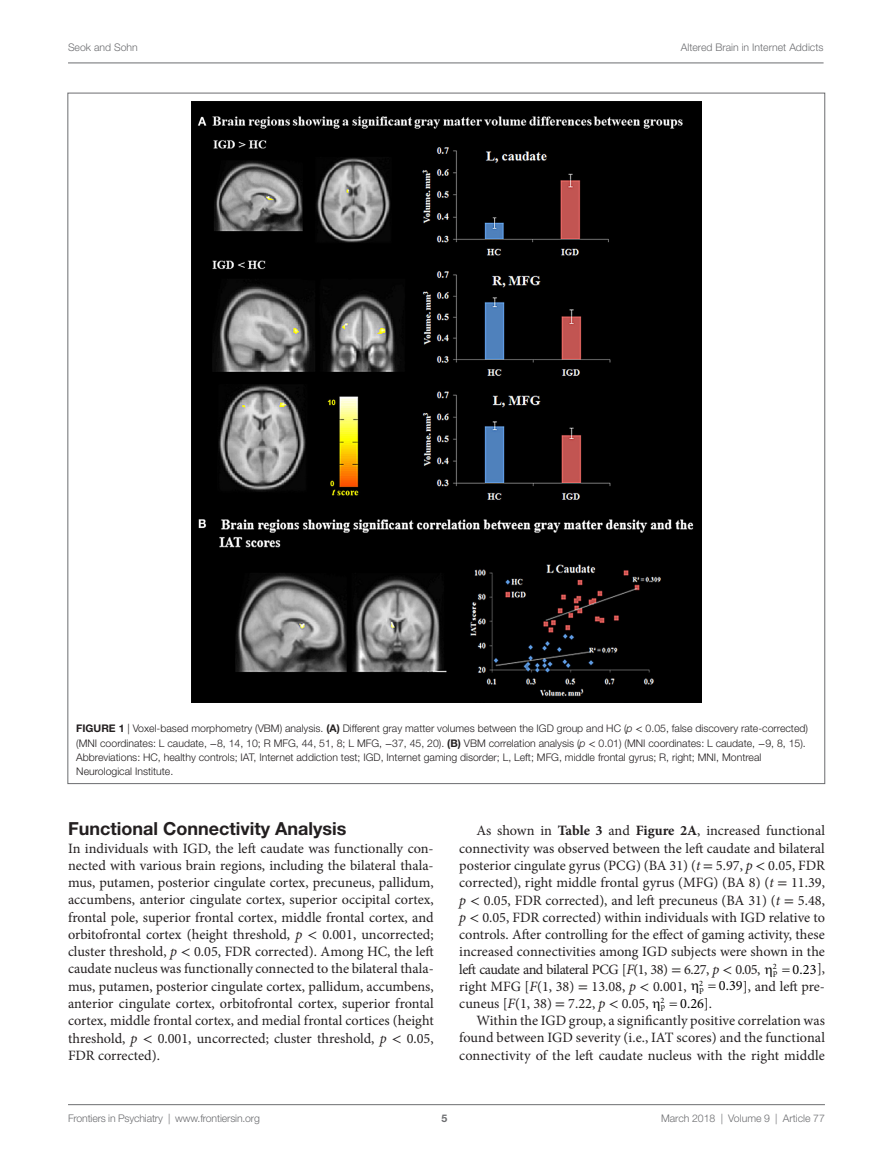
<style>
.page{position:relative;width:893px;height:1170px;background:#fff}
.page>*{position:absolute;margin:0;border:0;box-sizing:border-box;transform-origin:0 0}
.t1{font:700 18px "Helvetica Neue LT Std";color:#231f20}
.t2{font:14.25px/17.2px "Minion Pro";color:#231f20;text-align:justify}
.t3{font:14.25px "Minion Pro";color:#000}
.t4{font:300 10.5px/14.2px "Helvetica Neue LT Std";color:#231f20}
.t5{font:300 10.5px "Helvetica Neue LT Std";color:#6c6d70}
.t6{font:700 10.5px "Helvetica Neue LT Std";color:#6c6d70}
.s1{font-weight:700}
.s2{font-style:italic}
.s3{font-family:"STIX General";font-weight:400}
.s4{font-family:"STIX General"}
.s5{color:#231f20}
.s6{color:#000}
.s7{font-size:8.25px;color:#000}
</style>
<div class="page">
<img style="left:191px;top:101px;width:510px;height:601px">
<hr style="left:68px;top:1104px;width:757px;height:1px;background:#6c6d70">
<hr style="left:68px;top:63px;width:756px;height:1px;background:#6c6d70">
<p class="t5" style="left:68px;top:41px;width:71px">Seok and Sohn</p>
<p class="t5" style="left:681px;top:41px;width:144px">Altered Brain in Internet Addicts</p>
<p class="t4" style="left:76px;top:721px;width:733px"><span class="s1">Figure 1</span> | Voxel-based morphometry (VBM) analysis. <span class="s1">(A)</span> Different gray matter volumes between the IGD group and HC (<span class="s2">p</span> <span class="s3">&lt;</span> 0.05, false discovery rate-corrected) (MNI coordinates: L caudate, <span class="s3">−</span>8, 14, 10; R MFG, 44, 51, 8; L MFG, <span class="s3">−</span>37, 45, 20). <span class="s1">(B)</span> VBM correlation analysis (<span class="s2">p</span> <span class="s3">&lt;</span> 0.01) (MNI coordinates: L caudate, <span class="s3">−</span>9, 8, 15).<br>Abbreviations: HC, healthy controls; IAT, Internet addiction test; IGD, Internet gaming disorder; L, Left; MFG, middle frontal gyrus; R, right; MNI, Montreal Neurological Institute.</p>
<p class="t1" style="left:68px;top:817px;width:280px">Functional Connectivity Analysis</p>
<p class="t2" style="left:68px;top:839px;width:367px">In individuals with IGD, the left caudate was functionally con&shy;nected with various brain regions, including the bilateral thala&shy;mus, putamen, posterior cingulate cortex, precuneus, pallidum, accumbens, anterior cingulate cortex, superior occipital cortex, frontal pole, superior frontal cortex, middle frontal cortex, and orbitofrontal cortex (height threshold, <span class="s2">p</span> <span class="s4">&lt;</span> 0.001, uncorrected; cluster threshold, <span class="s2">p</span> <span class="s4">&lt;</span> 0.05, FDR corrected). Among HC, the left caudate nucleus was functionally connected to the bilateral thala&shy;mus, putamen, posterior cingulate cortex, pallidum, accumbens, anterior cingulate cortex, orbitofrontal cortex, superior frontal cortex, middle frontal cortex, and medial frontal cortices (height threshold, <span class="s2">p</span> <span class="s4">&lt;</span> 0.001, uncorrected; cluster threshold, <span class="s2">p</span> <span class="s4">&lt;</span> 0.05, FDR corrected).</p>
<p class="t2" style="left:459px;top:822px;width:367px;text-indent:17px">As shown in <span class="s1">Table 3</span> and <span class="s1">Figure 2A</span>, increased functional connectivity was observed between the left caudate and bilateral posterior cingulate gyrus (PCG) (BA 31) (<span class="s2">t</span> <span class="s4">=</span> 5.97, <span class="s2">p</span> <span class="s4">&lt;</span> 0.05, FDR corrected), right middle frontal gyrus (MFG) (BA 8) (<span class="s2">t</span> <span class="s4">=</span> 11.39, <span class="s2">p</span> <span class="s4">&lt;</span> 0.05, FDR corrected), and left precuneus (BA 31) (<span class="s2">t</span> <span class="s4">=</span> 5.48, <span class="s2">p</span> <span class="s4">&lt;</span> 0.05, FDR corrected) within individuals with IGD relative to controls. After controlling for the effect of gaming activity, these increased connectivities among IGD subjects were shown in the left caudate and bilateral PCG [<span class="s2">F</span>(1, 38) <span class="s4">=</span> 6.27, <span class="s2">p</span> <span class="s4">&lt;</span> 0.05, <sub>p</sub></p>
<p class="t3" style="left:773px;top:959px;width:54px"><sup>2</sup> 02. 3<span class="s5">],</span></p>
<p class="t2" style="left:699px;top:977px;width:127px"><sup>2</sup> <span class="s6">0 3. 9</span>], and left pre-</p>
<p class="t2" style="left:459px;top:977px;width:246px">right MFG [<span class="s2">F</span>(1, 38) <span class="s4">=</span> 13.08, <span class="s2">p</span> <span class="s4">&lt;</span> 0.001, <span class="s7">p</span></p>
<p class="t3" style="left:660px;top:993px;width:53px"><sup>2</sup> 02. 6<span class="s5">].</span></p>
<p class="t2" style="left:476px;top:1012px;width:350px">Within the IGD group, a significantly positive correlation was</p>
<p class="t2" style="left:459px;top:1029px;width:367px">found between IGD severity (i.e., IAT scores) and the functional</p>
<p class="t2" style="left:459px;top:1046px;width:367px">connectivity of the left caudate nucleus with the right middle</p>
<p class="t2" style="left:459px;top:994px;width:207px">cuneus [<span class="s2">F</span>(1, 38) <span class="s4">=</span> 7.22, <span class="s2">p</span> <span class="s4">&lt;</span> 0.05, <span class="s7">p</span></p>
<p class="t5" style="left:68px;top:1111px;width:193px">Frontiers in Psychiatry | www.frontiersin.org</p>
<p class="t5" style="left:661px;top:1111px;width:165px">March 2018 | Volume 9 | Article 77</p>
<p class="t6" style="left:441px;top:1111px;width:7px">5</p>
</div>
